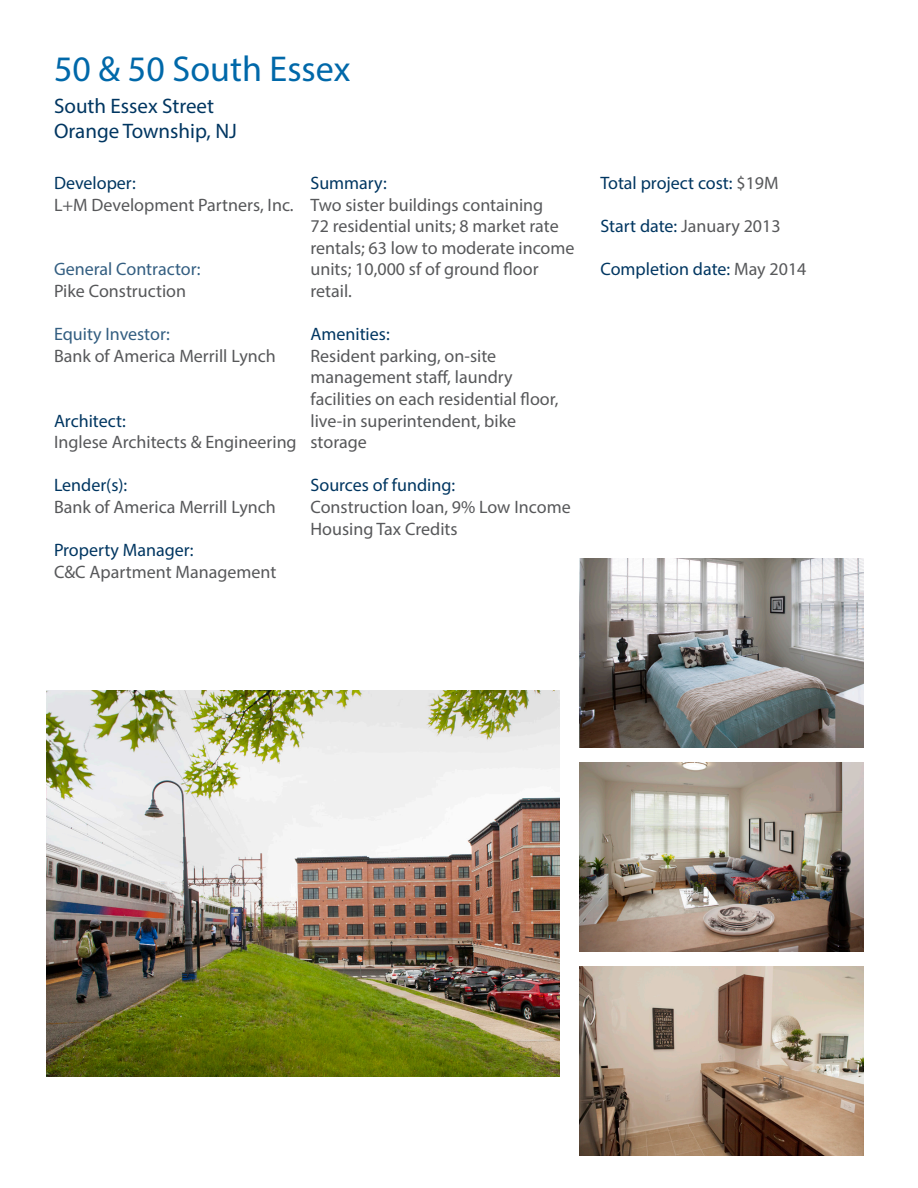
<style>
.page{position:relative;width:918px;height:1188px;background:#fff}
.page>*{position:absolute;margin:0;border:0;box-sizing:border-box;transform-origin:0 0}
.t1{font:36px "Myriad Pro";color:#0068a9}
.t2{font:21px "Myriad Pro";color:#003661}
.Body{font:18px/21.6px "Myriad Pro";color:#57585a}
.t3{font:18px "Myriad Pro";color:#003661}
.Body-2{font:18px "Myriad Pro";color:#335e81}
.s1{color:#57585a}
.s2{color:#003661}
</style>
<div class="page">
<img style="left:47px;top:690px;width:513px;height:387px">
<img style="left:580px;top:762px;width:283px;height:189px">
<img style="left:580px;top:558px;width:283px;height:189px">
<img style="left:580px;top:967px;width:283px;height:189px">
<p class="t1" style="left:54px;top:47px;width:298px">50 &amp; 50 South Essex</p>
<p class="t2" style="left:54px;top:93px;width:162px">South Essex Street</p>
<p class="t2" style="left:54px;top:118px;width:185px">Orange Township, NJ</p>
<p class="t3" style="left:54px;top:172px;width:83px">Developer:</p>
<p class="Body" style="left:54px;top:193px;width:241px">L+M Development Partners, Inc.</p>
<p class="t3" style="left:310px;top:172px;width:78px">Summary:</p>
<p class="Body" style="left:310px;top:193px;width:266px">Two sister buildings containing<br>72 residential units; 8 market rate rentals; 63 low to moderate income units; 10,000 sf of ground floor retail.</p>
<p class="t3" style="left:310px;top:323px;width:81px">Amenities:</p>
<p class="Body" style="left:310px;top:345px;width:187px">Resident parking, on-site</p>
<p class="Body" style="left:310px;top:366px;width:204px">management staff, laundry</p>
<p class="Body" style="left:310px;top:388px;width:249px">facilities on each residential floor, live-in superintendent, bike</p>
<p class="Body" style="left:310px;top:431px;width:58px">storage</p>
<p class="t3" style="left:310px;top:474px;width:146px">Sources of funding:</p>
<p class="Body" style="left:310px;top:496px;width:262px">Construction loan, 9% Low Income<br>Housing Tax Credits</p>
<p class="Body-2" style="left:54px;top:258px;width:148px">General Contractor:</p>
<p class="Body" style="left:54px;top:280px;width:134px">Pike Construction</p>
<p class="Body-2" style="left:54px;top:323px;width:117px">Equity Investor:</p>
<p class="Body" style="left:54px;top:345px;width:223px">Bank of America Merrill Lynch</p>
<p class="t3" style="left:54px;top:409px;width:73px">Architect:</p>
<p class="Body" style="left:54px;top:431px;width:244px">Inglese Architects &amp; Engineering</p>
<p class="t3" style="left:54px;top:474px;width:75px">Lender(s):</p>
<p class="Body" style="left:54px;top:496px;width:223px">Bank of America Merrill Lynch</p>
<p class="t3" style="left:54px;top:539px;width:141px">Property Manager:</p>
<p class="Body" style="left:54px;top:561px;width:224px">C&amp;C Apartment Management</p>
<p class="t3" style="left:600px;top:172px;width:180px">Total project cost: <span class="s1">$19M</span></p>
<p class="Body" style="left:600px;top:215px;width:182px"><span class="s2">Start date:</span> January 2013</p>
<p class="t3" style="left:600px;top:258px;width:208px">Completion date: <span class="s1">May 2014</span></p>
</div>
